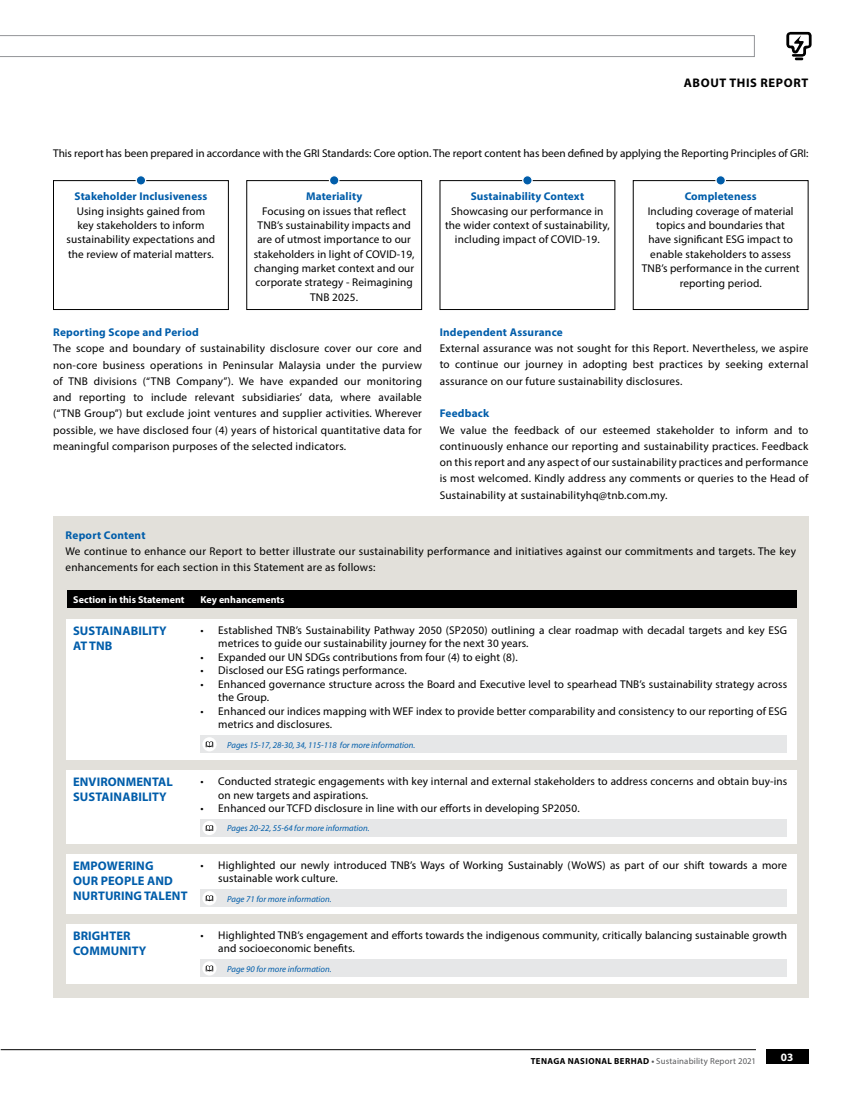
<style>
.page{position:relative;width:851px;height:1099px;background:#fff}
.page>*{position:absolute;margin:0;border:0;box-sizing:border-box;transform-origin:0 0}
.t1{font:700 12.5px/15px "Myriad Pro";letter-spacing:.01em;color:#005daa}
.t2{font:700 12.5px "Myriad Pro";letter-spacing:.05em;color:#000}
.t3{font:11.25px/14.4px "Myriad Pro";letter-spacing:.01em;color:#000}
.t4{font:700 11.25px "Myriad Pro";letter-spacing:.01em;color:#005daa}
.t5{font:700 11.25px "Myriad Pro";color:#fff}
.t6{font:700 10px "Myriad Pro";color:#fff}
.t7{font:italic 8.75px "Myriad Pro";color:#005daa}
.t8{font:8.75px "Myriad Pro";letter-spacing:.02em;color:#58595b}
.s1{font-weight:700;color:#000}
.s2{font-weight:700}
</style>
<div class="page">
<svg style="left:786px;top:32px;width:25px;height:28px"></svg>
<svg style="left:0;top:35px;width:754px;height:22px"></svg>
<div style="left:53px;top:180px;width:176px;height:130px;border:1px solid #000"></div>
<div style="left:246px;top:180px;width:176px;height:130px;border:1px solid #000"></div>
<div style="left:439px;top:180px;width:176px;height:130px;border:1px solid #000"></div>
<div style="left:632px;top:180px;width:176px;height:130px;border:1px solid #000"></div>
<div style="left:136px;top:176px;width:10px;height:9px;background:#005daa;border-radius:50%"></div>
<div style="left:136px;top:175px;width:10px;height:11px;border:1px solid #fff;border-radius:50%"></div>
<div style="left:329px;top:176px;width:10px;height:9px;background:#005daa;border-radius:50%"></div>
<div style="left:329px;top:175px;width:10px;height:11px;border:1px solid #fff;border-radius:50%"></div>
<div style="left:522px;top:176px;width:10px;height:9px;background:#005daa;border-radius:50%"></div>
<div style="left:522px;top:175px;width:10px;height:11px;border:1px solid #fff;border-radius:50%"></div>
<svg style="left:715px;top:176px;width:10px;height:9px"></svg>
<div style="left:715px;top:175px;width:10px;height:11px;border:1px solid #fff;border-radius:50%"></div>
<div style="left:53px;top:516px;width:755px;height:481px;background:#e2e0da"></div>
<div style="left:67px;top:590px;width:729px;height:18px;background:#000"></div>
<div style="left:66px;top:619px;width:730px;height:140px;background:#fff"></div>
<div style="left:200px;top:735px;width:587px;height:18px;background:#e6e7e8"></div>
<svg style="left:202px;top:737px;width:14px;height:14px"></svg>
<svg style="left:206px;top:741px;width:7px;height:6px"></svg>
<div style="left:66px;top:853px;width:730px;height:60px;background:#fff"></div>
<div style="left:200px;top:889px;width:587px;height:18px;background:#e6e7e8"></div>
<div style="left:202px;top:891px;width:14px;height:14px;background:#fff;border-radius:50%"></div>
<svg style="left:206px;top:895px;width:7px;height:6px"></svg>
<div style="left:66px;top:924px;width:730px;height:59px;background:#fff"></div>
<div style="left:200px;top:959px;width:587px;height:18px;background:#e6e7e8"></div>
<svg style="left:202px;top:961px;width:14px;height:14px"></svg>
<svg style="left:206px;top:965px;width:7px;height:6px"></svg>
<div style="left:66px;top:770px;width:730px;height:73px;background:#fff"></div>
<div style="left:200px;top:819px;width:587px;height:17px;background:#e6e7e8"></div>
<div style="left:202px;top:821px;width:14px;height:14px;background:#fff;border-radius:50%"></div>
<svg style="left:206px;top:825px;width:7px;height:6px"></svg>
<div style="left:765px;top:1049px;width:43px;height:14px;background:#000"></div>
<hr style="left:1px;top:1049px;width:754px;height:1px;background:#000">
<p class="t2" style="left:683px;top:75px;width:126px">ABOUT THIS REPORT</p>
<p class="t3" style="left:53px;top:146px;width:756px">This report has been prepared in accordance with the GRI Standards: Core option. The report content has been defined by applying the Reporting Principles of GRI:</p>
<p class="t4" style="left:75px;top:189px;width:134px">Stakeholder Inclusiveness</p>
<p class="t3" style="left:67px;top:203px;width:150px;text-align:center">Using insights gained from<br>key stakeholders to inform sustainability expectations and the review of material matters.</p>
<p class="t4" style="left:306px;top:189px;width:58px">Materiality</p>
<p class="t3" style="left:254px;top:203px;width:162px;text-align:center">Focusing on issues that reflect<br>TNB’s sustainability impacts and are of utmost importance to our stakeholders in light of COVID-19, changing market context and our corporate strategy - Reimagining<br>TNB 2025.</p>
<p class="t4" style="left:53px;top:325px;width:147px">Reporting Scope and Period</p>
<p class="t3" style="left:53px;top:340px;width:370px;line-height:16.2px;text-align:justify">The scope and boundary of sustainability disclosure cover our core and non-core business operations in Peninsular Malaysia under the purview of TNB divisions (“TNB Company”). We have expanded our monitoring and reporting to include relevant subsidiaries’ data, where available (“TNB Group”) but exclude joint ventures and supplier activities. Wherever possible, we have disclosed four (4) years of historical quantitative data for meaningful comparison purposes of the selected indicators.</p>
<p class="t4" style="left:470px;top:189px;width:115px">Sustainability Context</p>
<p class="t3" style="left:445px;top:203px;width:166px;text-align:center">Showcasing our performance in the wider context of sustainability, including impact of COVID-19.</p>
<p class="t4" style="left:684px;top:189px;width:73px">Completeness</p>
<p class="t3" style="left:641px;top:203px;width:159px;text-align:center">Including coverage of material topics and boundaries that<br>have significant ESG impact to enable stakeholders to assess<br>TNB’s performance in the current reporting period.</p>
<p class="t4" style="left:439px;top:325px;width:125px">Independent Assurance</p>
<p class="t3" style="left:439px;top:340px;width:370px;line-height:16.2px;text-align:justify">External assurance was not sought for this Report. Nevertheless, we aspire to continue our journey in adopting best practices by seeking external assurance on our future sustainability disclosures.</p>
<p class="t4" style="left:439px;top:406px;width:51px">Feedback</p>
<p class="t3" style="left:439px;top:421px;width:370px;line-height:16.2px;text-align:justify">We value the feedback of our esteemed stakeholder to inform and to continuously enhance our reporting and sustainability practices. Feedback on this report and any aspect of our sustainability practices and performance is most welcomed. Kindly address any comments or queries to the Head of Sustainability at sustainabilityhq@tnb.com.my.</p>
<p class="t4" style="left:66px;top:527px;width:81px">Report Content</p>
<p class="t3" style="left:66px;top:543px;width:731px;line-height:16.2px">We continue to enhance our Report to better illustrate our sustainability performance and initiatives against our commitments and targets. The key enhancements for each section in this Statement are as follows:</p>
<p class="t6" style="left:73px;top:593px;width:113px">Section in this Statement</p>
<p class="t6" style="left:200px;top:593px;width:85px">Key enhancements</p>
<p class="t1" style="left:73px;top:622px;width:95px">SUSTAINABILITY<br>AT TNB</p>
<p class="t1" style="left:73px;top:773px;width:101px">ENVIRONMENTAL<br>SUSTAINABILITY</p>
<p class="t3" style="left:218px;top:623px;width:570px;line-height:13.5px;text-indent:-18px">• Established TNB’s Sustainability Pathway 2050 (SP2050) outlining a clear roadmap with decadal targets and key ESG metrices to guide our sustainability journey for the next 30 years.</p>
<p class="t3" style="left:200px;top:649px;width:318px">• Expanded our UN SDGs contributions from four (4) to eight (8).</p>
<p class="t3" style="left:200px;top:663px;width:207px">• Disclosed our ESG ratings performance.</p>
<p class="t3" style="left:218px;top:677px;width:570px;line-height:13.5px;text-indent:-18px">• Enhanced governance structure across the Board and Executive level to spearhead TNB’s sustainability strategy across the Group.</p>
<p class="t3" style="left:218px;top:704px;width:570px;line-height:13.5px;text-indent:-18px">• Enhanced our indices mapping with WEF index to provide better comparability and consistency to our reporting of ESG metrics and disclosures.</p>
<p class="t7" style="left:227px;top:739px;width:189px">Pages 15-17, 28-30, 34, 115-118 for more information.</p>
<p class="t3" style="left:218px;top:774px;width:570px;line-height:13.5px;text-indent:-18px">• Conducted strategic engagements with key internal and external stakeholders to address concerns and obtain buy-ins on new targets and aspirations.</p>
<p class="t3" style="left:200px;top:801px;width:380px">• Enhanced our TCFD disclosure in line with our efforts in developing SP2050.</p>
<p class="t7" style="left:227px;top:823px;width:144px">Pages 20-22, 55-64 for more information.</p>
<p class="t1" style="left:73px;top:857px;width:116px">EMPOWERING<br>OUR PEOPLE AND<br>NURTURING TALENT</p>
<p class="t3" style="left:218px;top:858px;width:570px;line-height:13.5px;text-indent:-18px">• Highlighted our newly introduced TNB’s Ways of Working Sustainably (WoWS) as part of our shift towards a more sustainable work culture.</p>
<p class="t7" style="left:227px;top:893px;width:106px">Page 71 for more information.</p>
<p class="t1" style="left:73px;top:927px;width:75px">BRIGHTER<br>COMMUNITY</p>
<p class="t3" style="left:218px;top:928px;width:570px;line-height:13.5px;text-indent:-18px">• Highlighted TNB’s engagement and efforts towards the indigenous community, critically balancing sustainable growth and socioeconomic benefits.</p>
<p class="t7" style="left:227px;top:963px;width:106px">Page 90 for more information.</p>
<p class="t8" style="left:530px;top:1055px;width:227px"><span class="s1">TENAGA NASIONAL BERHAD</span> <span class="s2">•</span> Sustainability Report 2021</p>
<p class="t5" style="left:780px;top:1049px;width:14px">03</p>
</div>
